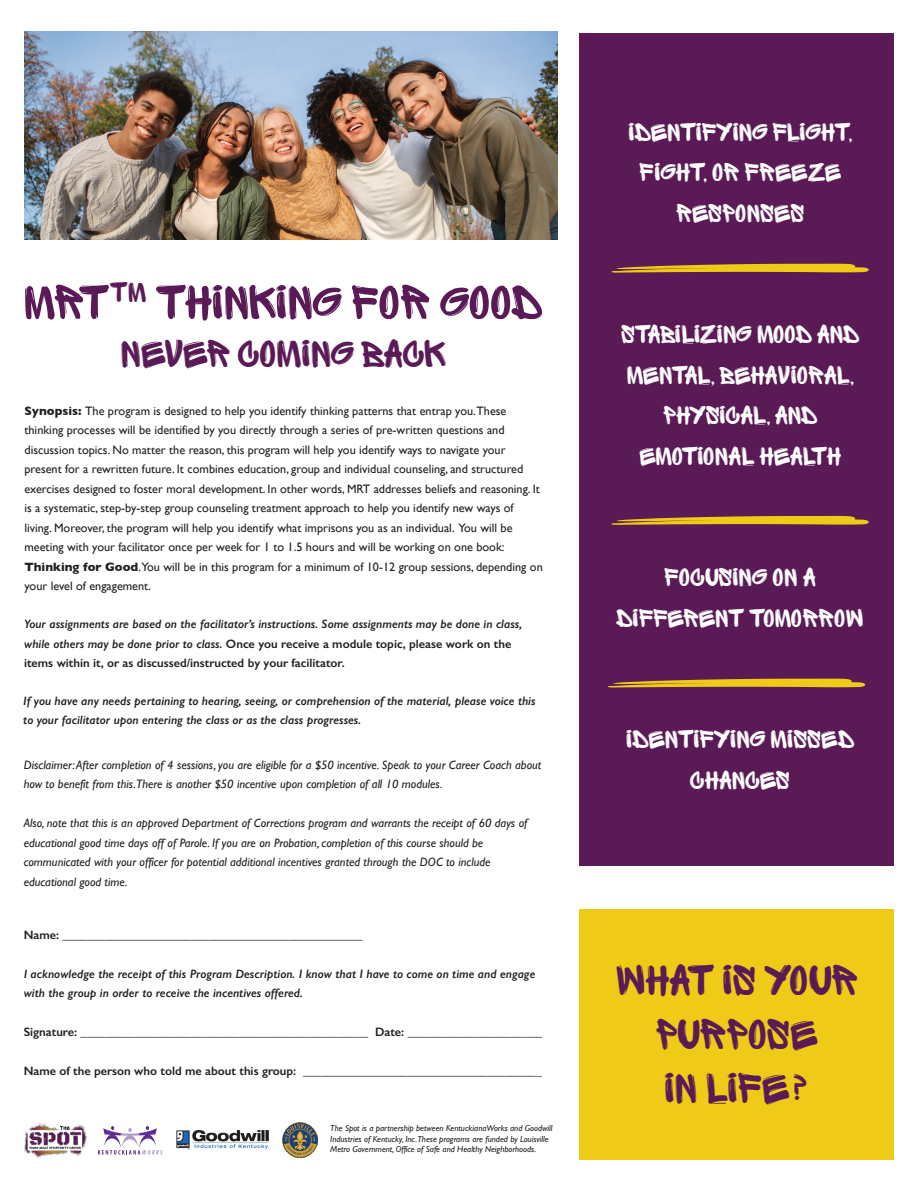
<style>
.page{position:relative;width:918px;height:1188px;background:#fff}
.page>*{position:absolute;margin:0;border:0;box-sizing:border-box;transform-origin:0 0}
.t1{font:51px "Sprite Graffiti";color:#5a1a56}
.t2{font:45px/54px "Sprite Graffiti";color:#5a1a56;text-align:center}
.t3{font:40.5px "Sprite Graffiti";color:#5a1a56}
.t4{font:27px/40.5px "Sprite Graffiti";color:#fff;text-align:center}
.t5{font:12.3px/19.5px "Gill Sans";color:#231f20}
.t6{font:italic 600 12.3px/19.5px "Gill Sans";color:#231f20}
.t7{font:italic 12.3px/19.5px "Gill Sans";color:#231f20}
.t8{font:600 12.3px "Gill Sans";color:#231f20}
.t9{font:italic 8.7px/10.5px "Gill Sans";color:#231f20}
.s1{font-weight:700}
.s2{font-style:normal}
</style>
<div class="page">
<div style="left:579px;top:33px;width:315px;height:833px;background:#5a1a56"></div>
<div style="left:579px;top:909px;width:315px;height:250px;background:#efcb18"></div>
<svg style="left:611px;top:264px;width:258px;height:9px"></svg>
<svg style="left:611px;top:516px;width:258px;height:9px;background:#ca9f27"></svg>
<svg style="left:608px;top:679px;width:257px;height:9px"></svg>
<img style="left:24px;top:1122px;width:64px;height:36px">
<img style="left:176px;top:1131px;width:92px;height:19px">
<img style="left:283px;top:1123px;width:34px;height:35px">
<svg style="left:98px;top:1126px;width:65px;height:29px"></svg>
<img style="left:24px;top:31px;width:533px;height:209px">
<h1 class="t1" style="left:23px;top:274px;width:520px">MRT<sup>™</sup> THINKING FOR GOOD</h1>
<h3 class="t3" style="left:120px;top:331px;width:326px">NEVER COMING BACK</h3>
<p class="t5" style="left:24px;top:401px;width:520px"><span class="s1">Synopsis:</span> The program is designed to help you identify thinking patterns that entrap you.These thinking processes will be identified by you directly through a series of pre-written questions and discussion topics. No matter the reason, this program will help you identify ways to navigate your present for a rewritten future. It combines education, group and individual counseling, and structured exercises designed to foster moral development. In other words, MRT addresses beliefs and reasoning. It is a systematic, step-by-step group counseling treatment approach to help you identify new ways of living. Moreover, the program will help you identify what imprisons you as an individual. You will be meeting with your facilitator once per week for 1 to 1.5 hours and will be working on one book:<br><span class="s1">Thinking for Good</span>.You will be in this program for a minimum of 10-12 group sessions, depending on your level of engagement.</p>
<p class="t6" style="left:24px;top:614px;width:500px">Your assignments are based on the facilitator’s instructions. Some assignments may be done in class, while others may be done prior to class. <span class="s2">Once you receive a module topic, please work on the items within it, or as discussed/instructed by your facilitator.</span></p>
<p class="t6" style="left:23px;top:691px;width:514px">If you have any needs pertaining to hearing, seeing, or comprehension of the material, please voice this to your facilitator upon entering the class or as the class progresses.</p>
<p class="t7" style="left:24px;top:755px;width:519px">Disclaimer: After completion of 4 sessions, you are eligible for a $50 incentive. Speak to your Career Coach about how to benefit from this.There is another $50 incentive upon completion of all 10 modules.</p>
<p class="t7" style="left:24px;top:813px;width:505px">Also, note that this is an approved Department of Corrections program and warrants the receipt of 60 days of educational good time days off of Parole. If you are on Probation, completion of this course should be communicated with your officer for potential additional incentives granted through the DOC to include educational good time.</p>
<p class="t8" style="left:24px;top:927px;width:340px">Name: _________________________________________________</p>
<p class="t6" style="left:24px;top:964px;width:513px">I acknowledge the receipt of this Program Description. I know that I have to come on time and engage with the group in order to receive the incentives offered.</p>
<p class="t8" style="left:24px;top:1025px;width:520px">Signature: _______________________________________________ Date: ______________________</p>
<p class="t8" style="left:24px;top:1064px;width:520px">Name of the person who told me about this group: _______________________________________</p>
<p class="t9" style="left:330px;top:1123px;width:224px">The Spot is a partnership between KentuckianaWorks and Goodwill<br>Industries of Kentucky, Inc.These programs are funded by Louisville<br>Metro Government, Office of Safe and Healthy Neighborhoods.</p>
<h3 class="t4" style="left:629px;top:113px;width:226px">IDENTIFYING FLIGHT,<br>FIGHT, OR FREEZE<br>RESPONSES</h3>
<h3 class="t4" style="left:621px;top:315px;width:239px">STABILIZING MOOD AND<br>MENTAL, BEHAVIORAL,<br>PHYSICAL, AND<br>EMOTIONAL HEALTH</h3>
<h3 class="t4" style="left:617px;top:558px;width:248px">FOCUSING ON A<br>DIFFERENT TOMORROW</h3>
<h3 class="t4" style="left:626px;top:720px;width:229px">IDENTIFYING MISSED<br>CHANCES</h3>
<h2 class="t2" style="left:615px;top:955px;width:244px">WHAT IS YOUR<br>PURPOSE<br>IN LIFE?</h2>
</div>
